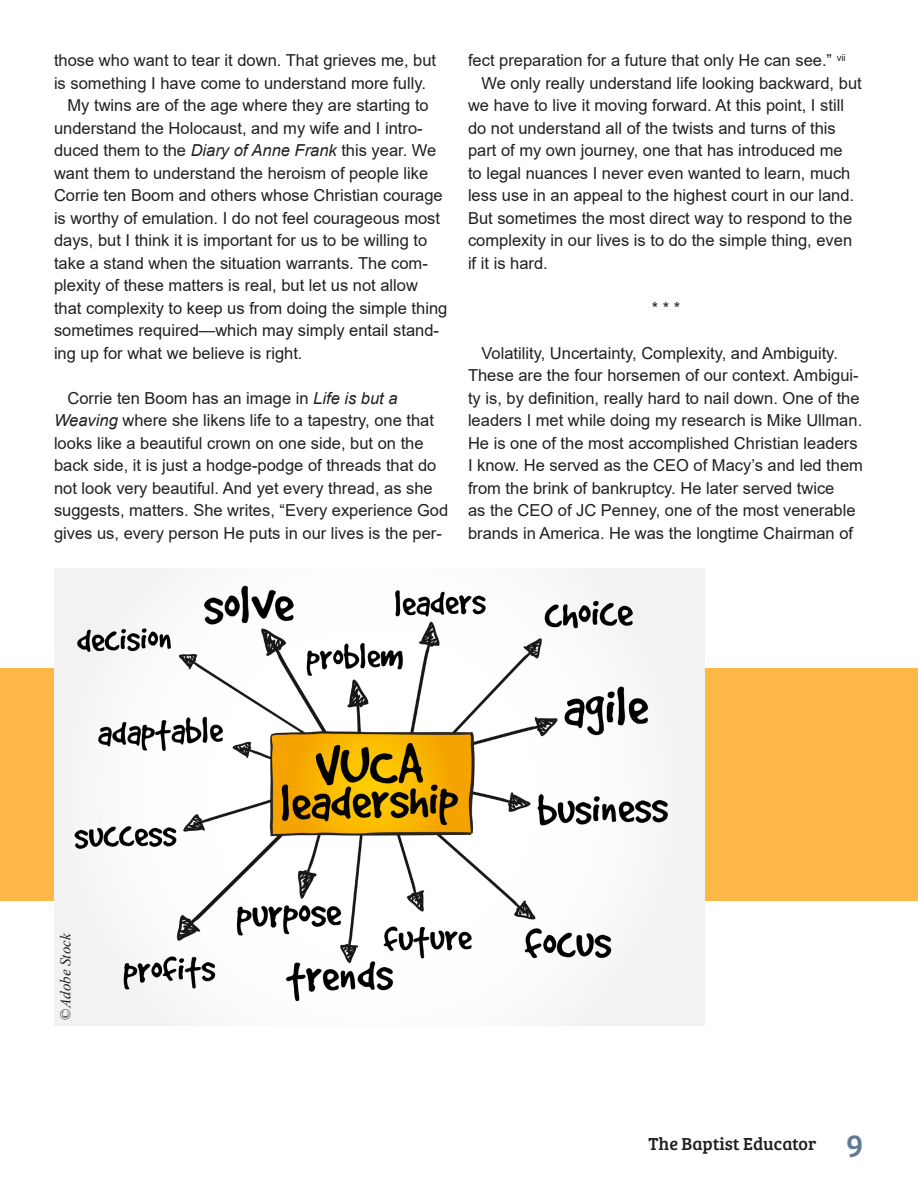
<style>
.page{position:relative;width:918px;height:1188px;background:#fff}
.page>*{position:absolute;margin:0;border:0;box-sizing:border-box;transform-origin:0 0}
.t1{font:33px "Bree Serif";color:#627994}
.t2{font:18px "Bree Serif";color:#231f20}
.t3{font:16.5px/22.5px "Arial";color:#231f20}
.t4{font:italic 15px "Times New Roman";color:#231f20}
.s1{font-style:italic}
.s2{font-style:normal}
</style>
<div class="page">
<div style="left:0;top:669px;width:918px;height:232px;background:#fcb746"></div>
<img style="left:54px;top:568px;width:651px;height:458px">
<p class="t3" style="left:54px;top:49px;width:384px">those who want to tear it down. That grieves me, but is something I have come to understand more fully.</p>
<p class="t3" style="left:54px;top:94px;width:395px;text-indent:14px">My twins are of the age where they are starting to understand the Holocaust, and my wife and I intro&shy;duced them to the <span class="s1">Diary of Anne Frank</span> this year. We want them to understand the heroism of people like Corrie ten Boom and others whose Christian courage is worthy of emulation. I do not feel courageous most days, but I think it is important for us to be willing to take a stand when the situation warrants. The com&shy;plexity of these matters is real, but let us not allow that complexity to keep us from doing the simple thing sometimes required—which may simply entail stand&shy;ing up for what we believe is right.</p>
<p class="t3" style="left:54px;top:386px;width:396px;text-indent:14px">Corrie ten Boom has an image in <span class="s1">Life is but a Weaving</span> where she likens life to a tapestry, one that looks like a beautiful crown on one side, but on the back side, it is just a hodge-podge of threads that do not look very beautiful. And yet every thread, as she suggests, matters. She writes, “Every experience God gives us, every person He puts in our lives is the per-</p>
<p class="t3" style="left:468px;top:49px;width:379px">fect preparation for a future that only He can see.” <sup>vii</sup></p>
<p class="t3" style="left:468px;top:71px;width:395px;text-indent:14px">We only really understand life looking backward, but we have to live it moving forward. At this point, I still do not understand all of the twists and turns of this part of my own journey, one that has introduced me<br>to legal nuances I never even wanted to learn, much less use in an appeal to the highest court in our land.<br>But sometimes the most direct way to respond to the complexity in our lives is to do the simple thing, even if it is hard.</p>
<p class="t3" style="left:652px;top:296px;width:30px">* * *</p>
<p class="t3" style="left:468px;top:341px;width:396px;text-indent:14px">Volatility, Uncertainty, Complexity, and Ambiguity.<br>These are the four horsemen of our context. Ambigui&shy;ty is, by definition, really hard to nail down. One of the leaders I met while doing my research is Mike Ullman.<br>He is one of the most accomplished Christian leaders I know. He served as the CEO of Macy’s and led them from the brink of bankruptcy. He later served twice<br>as the CEO of JC Penney, one of the most venerable brands in America. He was the longtime Chairman of</p>
<p class="t4" style="left:55px;top:1020px;width:88px;rotate:-90deg"><span class="s2">©</span>Adobe Stock</p>
<p class="t2" style="left:649px;top:1131px;width:169px">The Baptist Educator</p>
<p class="t1" style="left:846px;top:1121px;width:19px">9</p>
</div>
